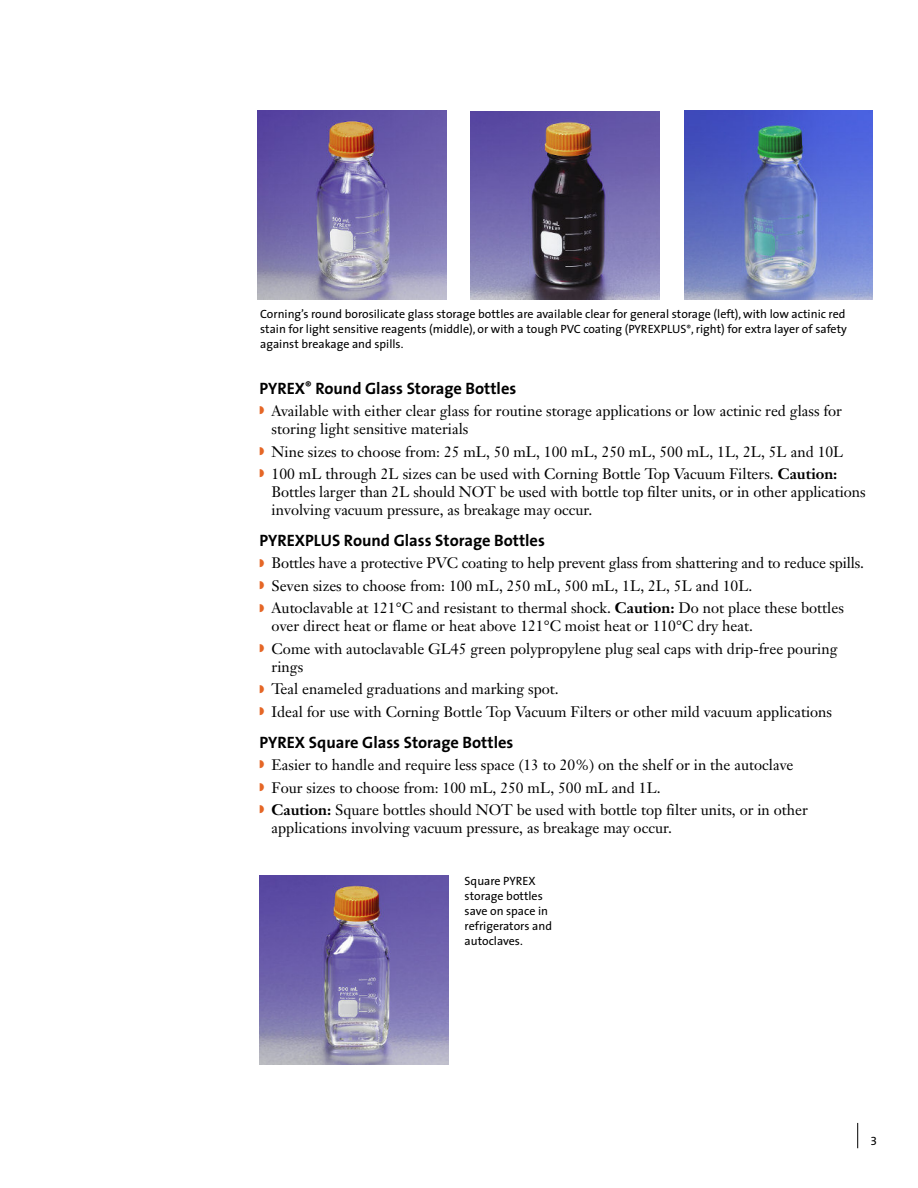
<style>
.page{position:relative;width:918px;height:1188px;background:#fff}
.page>*{position:absolute;margin:0;border:0;box-sizing:border-box;transform-origin:0 0}
.t1{font:700 16.5px "The Sans";color:#000}
.t2{font:15px/22.5px "Janson Text";color:#000}
.t3{font:12px/15px "The Sans";color:#000}
.t4{font:12px "The Sans Expert";color:#000}
.s1{color:#e56626}
.s2{font-weight:700}
</style>
<div class="page">
<svg style="left:857px;top:1123px;width:1px;height:25px"></svg>
<img style="left:259px;top:875px;width:189px;height:189px">
<img style="left:258px;top:110px;width:189px;height:189px">
<img style="left:471px;top:111px;width:189px;height:188px">
<img style="left:684px;top:110px;width:189px;height:189px">
<p class="t3" style="left:260px;top:308px;width:588px">Corning’s round borosilicate glass storage bottles are available clear for general storage (left), with low actinic red stain for light sensitive reagents (middle), or with a tough PVC coating (PYREXPLUS<sup>®</sup>, right) for extra layer of safety against breakage and spills.</p>
<p class="t1" style="left:260px;top:382px;width:258px">PYREX<sup>®</sup> Round Glass Storage Bottles</p>
<p class="t2" style="left:272px;top:404px;width:572px;line-height:18px;text-indent:-12px"><span class="s1">◗</span> Available with either clear glass for routine storage applications or low actinic red glass for storing light sensitive materials</p>
<p class="t2" style="left:260px;top:442px;width:585px"><span class="s1">◗</span> Nine sizes to choose from: 25 mL, 50 mL, 100 mL, 250 mL, 500 mL, 1L, 2L, 5L and 10L <span class="s1">◗</span> 100 mL through 2L sizes can be used with Corning Bottle Top Vacuum Filters. <span class="s2">Caution:</span></p>
<p class="t2" style="left:272px;top:485px;width:596px;line-height:18px">Bottles larger than 2L should NOT be used with bottle top filter units, or in other applications involving vacuum pressure, as breakage may occur.</p>
<p class="t1" style="left:260px;top:534px;width:287px">PYREXPLUS Round Glass Storage Bottles</p>
<p class="t2" style="left:260px;top:554px;width:606px"><span class="s1">◗</span> Bottles have a protective PVC coating to help prevent glass from shattering and to reduce spills. <span class="s1">◗</span> Seven sizes to choose from: 100 mL, 250 mL, 500 mL, 1L, 2L, 5L and 10L.<br><span class="s1">◗</span> Autoclavable at 121°C and resistant to thermal shock. <span class="s2">Caution:</span> Do not place these bottles</p>
<p class="t2" style="left:260px;top:617px;width:579px;text-indent:12px">over direct heat or flame or heat above 121°C moist heat or 110°C dry heat.<br><span class="s1">◗</span> Come with autoclavable GL45 green polypropylene plug seal caps with drip-free pouring</p>
<p class="t2" style="left:260px;top:657px;width:574px;text-indent:12px">rings<br><span class="s1">◗</span> Teal enameled graduations and marking spot.<br><span class="s1">◗</span> Ideal for use with Corning Bottle Top Vacuum Filters or other mild vacuum applications</p>
<p class="t1" style="left:260px;top:736px;width:255px">PYREX Square Glass Storage Bottles</p>
<p class="t2" style="left:260px;top:755px;width:550px"><span class="s1">◗</span> Easier to handle and require less space (13 to 20%) on the shelf or in the autoclave<br><span class="s1">◗</span> Four sizes to choose from: 100 mL, 250 mL, 500 mL and 1L.<br><span class="s1">◗</span> <span class="s2">Caution:</span> Square bottles should NOT be used with bottle top filter units, or in other</p>
<p class="t2" style="left:272px;top:818px;width:402px">applications involving vacuum pressure, as breakage may occur.</p>
<p class="t3" style="left:465px;top:874px;width:89px">Square PYREX storage bottles save on space in refrigerators and autoclaves.</p>
<p class="t4" style="left:870px;top:1131px;width:8px">3</p>
</div>
